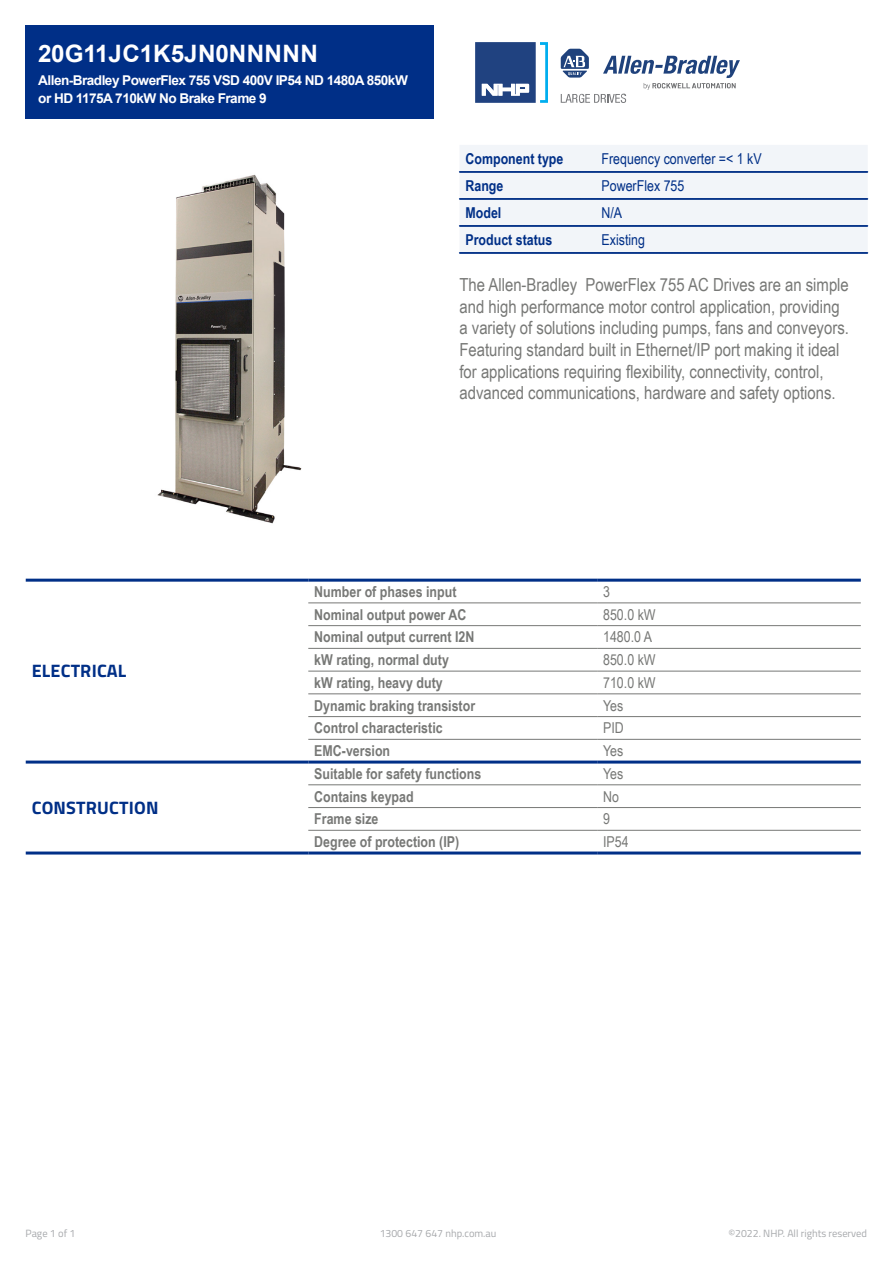
<style>
.page{position:relative;width:893px;height:1263px;background:#fff}
.page>*{position:absolute;margin:0;border:0;box-sizing:border-box;transform-origin:0 0}
.Item_Number{font:700 24px "Arial";color:#fff}
.t1{font:18px/21.6px "Arial Narrow";color:#777876}
.t2{font:700 18px "Titillium";letter-spacing:.01em;color:#002f87}
.t3{font:700 15px "Arial Narrow";color:#777876}
.t4{font:15px "Arial Narrow";color:#777876}
.t5{font:15px "Arial Narrow";color:#002f87}
.t6{font:700 15px "Arial Narrow";color:#002f87}
.Display_Name{font:700 13.5px/18px "Arial";letter-spacing:-.04em;color:#fff}
.t7{font:10.5px "Titillium";color:#a7a9ac}
</style>
<div class="page">
<div style="left:26px;top:26px;width:408px;height:93px;background:#002f87"></div>
<svg style="left:475px;top:42px;width:73px;height:61px"></svg>
<svg style="left:561px;top:49px;width:179px;height:54px"></svg>
<hr style="left:308px;top:603px;width:289px;height:1px;background:#777876">
<hr style="left:308px;top:625px;width:289px;height:1px;background:#777876">
<hr style="left:308px;top:648px;width:289px;height:1px;background:#777876">
<hr style="left:308px;top:671px;width:289px;height:1px;background:#777876">
<hr style="left:308px;top:694px;width:289px;height:1px;background:#777876">
<hr style="left:308px;top:716px;width:289px;height:1px;background:#777876">
<hr style="left:308px;top:739px;width:289px;height:1px;background:#777876">
<hr style="left:308px;top:784px;width:289px;height:1px;background:#777876">
<hr style="left:308px;top:807px;width:289px;height:1px;background:#777876">
<hr style="left:308px;top:830px;width:289px;height:1px;background:#777876">
<hr style="left:308px;top:760px;width:289px;height:3px;background:#002f87">
<hr style="left:597px;top:760px;width:264px;height:3px;background:#002f87">
<hr style="left:26px;top:760px;width:282px;height:3px;background:#002f87">
<hr style="left:26px;top:579px;width:282px;height:3px;background:#002f87">
<hr style="left:308px;top:579px;width:289px;height:3px;background:#002f87">
<hr style="left:597px;top:579px;width:264px;height:3px;background:#002f87">
<hr style="left:26px;top:851px;width:282px;height:3px;background:#002f87">
<hr style="left:308px;top:851px;width:289px;height:3px;background:#002f87">
<hr style="left:597px;top:851px;width:264px;height:3px;background:#002f87">
<hr style="left:597px;top:603px;width:264px;height:1px;background:#777876">
<hr style="left:597px;top:625px;width:264px;height:1px;background:#777876">
<hr style="left:597px;top:648px;width:264px;height:1px;background:#777876">
<hr style="left:597px;top:671px;width:264px;height:1px;background:#777876">
<hr style="left:597px;top:694px;width:264px;height:1px;background:#777876">
<hr style="left:597px;top:716px;width:264px;height:1px;background:#777876">
<hr style="left:597px;top:739px;width:264px;height:1px;background:#777876">
<hr style="left:597px;top:784px;width:264px;height:1px;background:#777876">
<hr style="left:597px;top:807px;width:264px;height:1px;background:#777876">
<hr style="left:597px;top:830px;width:264px;height:1px;background:#777876">
<img style="left:157px;top:174px;width:145px;height:350px">
<svg style="left:459px;top:145px;width:409px;height:109px"></svg>
<p class="Item_Number" style="left:38px;top:37px;width:281px">20G11JC1K5JN0NNNNN</p>
<p class="Display_Name" style="left:38px;top:71px;width:371px">Allen-Bradley PowerFlex 755 VSD 400V IP54 ND 1480A 850kW or HD 1175A 710kW No Brake Frame 9</p>
<p class="t6" style="left:465px;top:147px;width:99px">Component type</p>
<p class="t5" style="left:602px;top:147px;width:162px">Frequency converter =&lt; 1 kV</p>
<p class="t6" style="left:465px;top:174px;width:39px">Range</p>
<p class="t5" style="left:602px;top:174px;width:84px">PowerFlex 755</p>
<p class="t6" style="left:465px;top:201px;width:37px">Model</p>
<p class="t5" style="left:602px;top:201px;width:22px">N/A</p>
<p class="t6" style="left:465px;top:228px;width:88px">Product status</p>
<p class="t5" style="left:602px;top:228px;width:45px">Existing</p>
<p class="t1" style="left:459px;top:273px;width:391px">The Allen-Bradley PowerFlex 755 AC Drives are an simple and high performance motor control application, providing a variety of solutions including pumps, fans and conveyors.<br>Featuring standard built in Ethernet/IP port making it ideal for applications requiring flexibility, connectivity, control, advanced communications, hardware and safety options.</p>
<p class="t2" style="left:32px;top:657px;width:96px">ELECTRICAL</p>
<p class="t2" style="left:32px;top:794px;width:128px">CONSTRUCTION</p>
<p class="t3" style="left:314px;top:580px;width:144px">Number of phases input</p>
<p class="t4" style="left:603px;top:581px;width:8px">3</p>
<p class="t3" style="left:314px;top:603px;width:154px">Nominal output power AC</p>
<p class="t4" style="left:603px;top:603px;width:54px">850.0 kW</p>
<p class="t3" style="left:314px;top:626px;width:162px">Nominal output current I2N</p>
<p class="t4" style="left:603px;top:626px;width:51px">1480.0 A</p>
<p class="t3" style="left:314px;top:648px;width:136px">kW rating, normal duty</p>
<p class="t4" style="left:603px;top:649px;width:54px">850.0 kW</p>
<p class="t3" style="left:314px;top:671px;width:130px">kW rating, heavy duty</p>
<p class="t4" style="left:603px;top:671px;width:54px">710.0 kW</p>
<p class="t3" style="left:314px;top:694px;width:162px">Dynamic braking transistor</p>
<p class="t4" style="left:603px;top:694px;width:22px">Yes</p>
<p class="t3" style="left:314px;top:717px;width:130px">Control characteristic</p>
<p class="t4" style="left:603px;top:717px;width:22px">PID</p>
<p class="t3" style="left:314px;top:739px;width:77px">EMC-version</p>
<p class="t4" style="left:603px;top:740px;width:22px">Yes</p>
<p class="t3" style="left:314px;top:762px;width:169px">Suitable for safety functions</p>
<p class="t4" style="left:603px;top:762px;width:22px">Yes</p>
<p class="t3" style="left:314px;top:785px;width:101px">Contains keypad</p>
<p class="t4" style="left:603px;top:785px;width:17px">No</p>
<p class="t3" style="left:314px;top:808px;width:66px">Frame size</p>
<p class="t4" style="left:603px;top:808px;width:8px">9</p>
<p class="t3" style="left:314px;top:830px;width:146px">Degree of protection (IP)</p>
<p class="t4" style="left:603px;top:831px;width:27px">IP54</p>
<p class="t7" style="left:26px;top:1226px;width:51px">Page 1 of 1</p>
<p class="t7" style="left:380px;top:1226px;width:118px">1300 647 647 nhp.com.au</p>
<p class="t7" style="left:728px;top:1226px;width:140px">©2022. NHP. All rights reserved</p>
</div>
